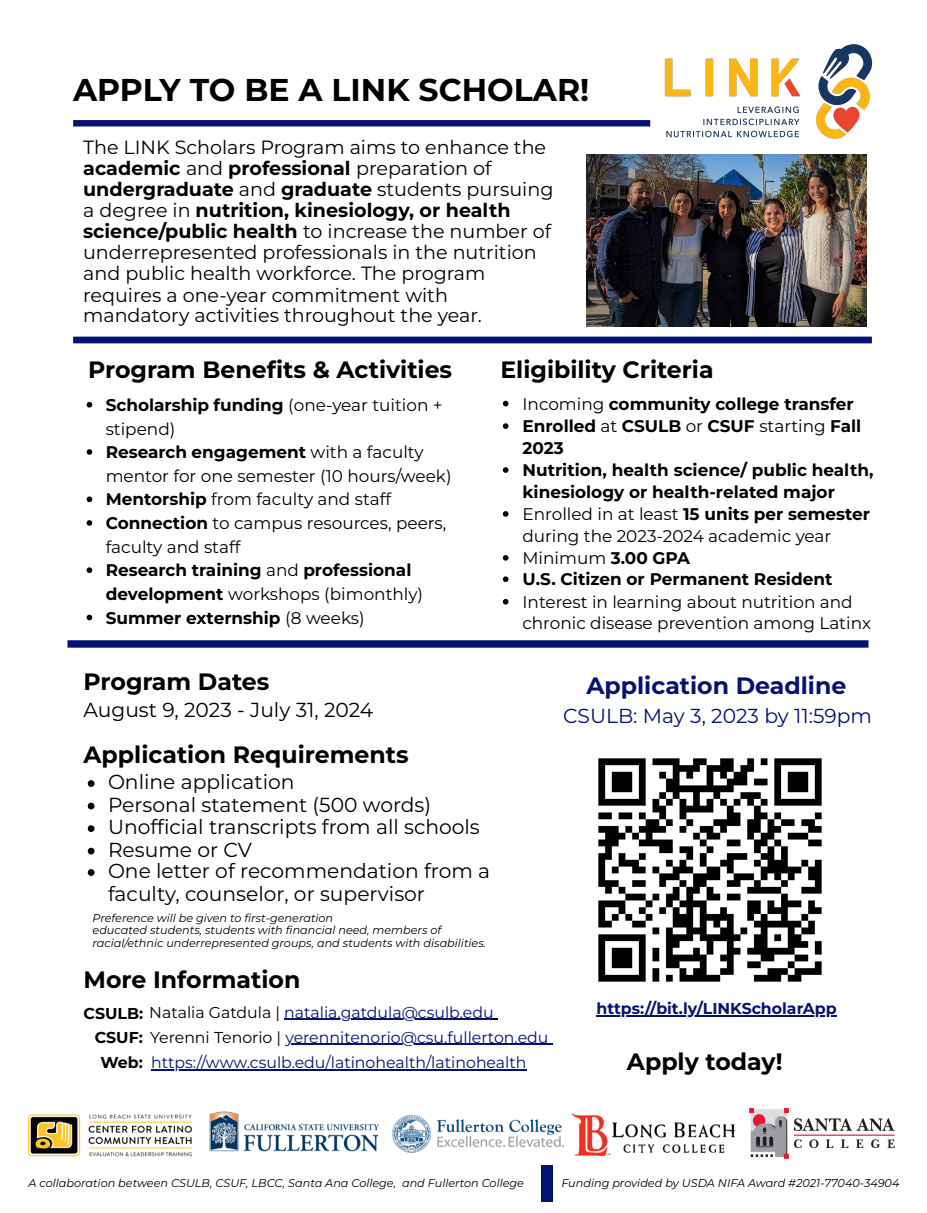
<style>
.page{position:relative;width:927px;height:1213px;background:#fff}
.page>*{position:absolute;margin:0;border:0;box-sizing:border-box;transform-origin:0 0}
.t1{font:700 31.5px "Montserrat";color:#000}
.t2{font:700 23.7px "Montserrat";color:#000}
.t3{font:700 23.7px "Montserrat";color:#051275}
.t4{font:20.25px/22.5px "Montserrat";color:#000}
.t5{font:20.25px "Montserrat";color:#051275}
.t6{font:19.2px/21px "Montserrat";color:#000}
.t7{font:16.8px/23.7px "Montserrat";color:#000}
.t8{font:700 16.8px/21.3px "Montserrat";color:#000}
.t9{font:15.75px "Montserrat";color:#051275}
.t10{font:700 15.75px "Montserrat";color:#051275}
.t11{font:700 15.75px "Montserrat";color:#000}
.t12{font:italic 11.25px/12.3px "Montserrat";color:#000}
.s1{font-weight:700}
.s2{font-weight:400}
.s3{font-weight:700;color:#000}
.s4{color:#000}
</style>
<div class="page">
<div style="left:73px;top:120px;width:577px;height:6px;background:#051275"></div>
<div style="left:73px;top:336px;width:799px;height:7px;background:#051275"></div>
<svg style="left:87px;top:402px;width:5px;height:5px"></svg>
<svg style="left:87px;top:449px;width:5px;height:5px"></svg>
<svg style="left:87px;top:496px;width:5px;height:6px"></svg>
<svg style="left:87px;top:520px;width:5px;height:5px"></svg>
<svg style="left:87px;top:567px;width:5px;height:6px"></svg>
<svg style="left:87px;top:614px;width:5px;height:6px"></svg>
<svg style="left:503px;top:400px;width:5px;height:6px"></svg>
<svg style="left:503px;top:423px;width:5px;height:6px"></svg>
<svg style="left:503px;top:467px;width:5px;height:5px"></svg>
<svg style="left:503px;top:511px;width:5px;height:5px"></svg>
<svg style="left:503px;top:555px;width:5px;height:5px"></svg>
<svg style="left:503px;top:576px;width:5px;height:6px"></svg>
<svg style="left:503px;top:598px;width:5px;height:6px"></svg>
<div style="left:68px;top:640px;width:800px;height:7px;background:#051275"></div>
<img style="left:28px;top:1114px;width:164px;height:42px">
<hr style="left:284px;top:1018px;width:210px;height:1px;background:#051275">
<hr style="left:151px;top:1069px;width:376px;height:1px;background:#051275">
<svg style="left:88px;top:780px;width:6px;height:6px"></svg>
<svg style="left:88px;top:802px;width:6px;height:7px"></svg>
<svg style="left:88px;top:825px;width:6px;height:6px"></svg>
<svg style="left:88px;top:847px;width:6px;height:7px"></svg>
<svg style="left:88px;top:869px;width:6px;height:6px"></svg>
<img style="left:611px;top:44px;width:262px;height:145px">
<div style="left:541px;top:1164px;width:11px;height:36px;background:#051275"></div>
<hr style="left:285px;top:1043px;width:268px;height:1px;background:#051275">
<img style="left:393px;top:1114px;width:171px;height:55px">
<img style="left:209px;top:1111px;width:170px;height:41px">
<img style="left:573px;top:1113px;width:163px;height:41px">
<img style="left:749px;top:1108px;width:145px;height:50px">
<img style="left:598px;top:758px;width:224px;height:224px">
<hr style="left:597px;top:1015px;width:240px;height:1px;background:#051275">
<img style="left:586px;top:154px;width:280px;height:172px">
<p class="t1" style="left:73px;top:71px;width:518px">APPLY TO BE A LINK SCHOLAR!</p>
<p class="t6" style="left:83px;top:137px;width:472px">The LINK Scholars Program aims to enhance the <span class="s1">academic</span> and <span class="s1">professional</span> preparation of <span class="s1">undergraduate</span> and <span class="s1">graduate</span> students pursuing a degree in <span class="s1">nutrition, kinesiology, or health science/public health</span> to increase the number of underrepresented professionals in the nutrition and public health workforce. The program requires a one-year commitment with mandatory activities throughout the year.</p>
<p class="t2" style="left:88px;top:355px;width:366px">Program Benefits &amp; Activities</p>
<p class="t7" style="left:106px;top:393px;width:338px"><span class="s1">Scholarship funding</span> (one-year tuition + stipend)</p>
<p class="t7" style="left:106px;top:440px;width:347px"><span class="s1">Research engagement</span> with a faculty mentor for one semester (10 hours/week)</p>
<p class="t7" style="left:106px;top:487px;width:287px"><span class="s1">Mentorship</span> from faculty and staff</p>
<p class="t7" style="left:106px;top:511px;width:342px"><span class="s1">Connection</span> to campus resources, peers, faculty and staff</p>
<p class="t8" style="left:106px;top:558px;width:319px;line-height:23.7px">Research training <span class="s2">and</span> professional development <span class="s2">workshops (bimonthly)</span></p>
<p class="t8" style="left:106px;top:607px;width:260px">Summer externship <span class="s2">(8 weeks)</span></p>
<p class="t2" style="left:500px;top:355px;width:215px">Eligibility Criteria</p>
<p class="t8" style="left:523px;top:393px;width:333px"><span class="s2">Incoming</span> community college transfer</p>
<p class="t8" style="left:523px;top:415px;width:340px">Enrolled <span class="s2">at</span> CSULB <span class="s2">or</span> CSUF <span class="s2">starting</span> Fall<br>2023</p>
<p class="t8" style="left:523px;top:459px;width:352px">Nutrition, health science/ public health, kinesiology or health-related major</p>
<p class="t7" style="left:523px;top:503px;width:349px;line-height:21.3px">Enrolled in at least <span class="s1">15 units per semester </span>during the 2023-2024 academic year</p>
<p class="t7" style="left:523px;top:546px;width:169px">Minimum <span class="s1">3.00 GPA</span></p>
<p class="t8" style="left:523px;top:568px;width:311px">U.S. Citizen or Permanent Resident</p>
<p class="t7" style="left:523px;top:591px;width:350px;line-height:21.3px">Interest in learning about nutrition and chronic disease prevention among Latinx</p>
<p class="t2" style="left:84px;top:667px;width:187px">Program Dates</p>
<p class="t4" style="left:84px;top:698px;width:291px">August 9, 2023 - July 31, 2024</p>
<p class="t2" style="left:84px;top:740px;width:327px">Application Requirements</p>
<p class="t4" style="left:108px;top:770px;width:188px">Online application</p>
<p class="t4" style="left:108px;top:793px;width:325px">Personal statement (500 words)</p>
<p class="t4" style="left:108px;top:815px;width:373px">Unofficial transcripts from all schools</p>
<p class="t4" style="left:108px;top:838px;width:146px">Resume or CV</p>
<p class="t4" style="left:108px;top:859px;width:384px">One letter of recommendation from a faculty, counselor, or supervisor</p>
<p class="t12" style="left:93px;top:911px;width:395px">Preference will be given to first-generation<br>educated students, students with financial need, members of racial/ethnic underrepresented groups, and students with disabilities.</p>
<p class="t2" style="left:84px;top:965px;width:218px">More Information</p>
<p class="t9" style="left:84px;top:1002px;width:412px"><span class="s3">CSULB:</span> <span class="s4">Natalia Gatdula |</span> natalia.gatdula@csulb.edu</p>
<p class="t11" style="left:100px;top:1052px;width:44px">Web:</p>
<p class="t9" style="left:151px;top:1052px;width:377px">https://www.csulb.edu/latinohealth/latinohealth</p>
<p class="t11" style="left:95px;top:1027px;width:50px">CSUF:</p>
<p class="t9" style="left:150px;top:1027px;width:400px"><span class="s4">Yerenni Tenorio |</span> yerennitenorio@csu.fullerton.edu</p>
<p class="t3" style="left:586px;top:670px;width:261px">Application Deadline</p>
<p class="t5" style="left:563px;top:703px;width:310px">CSULB: May 3, 2023 by 11:59pm</p>
<p class="t10" style="left:597px;top:998px;width:242px">https://bit.ly/LINKScholarApp</p>
<p class="t2" style="left:627px;top:1046px;width:157px">Apply today!</p>
<p class="t12" style="left:28px;top:1176px;width:497px">A collaboration between CSULB, CSUF, LBCC, Santa Ana College, and Fullerton College</p>
<p class="t12" style="left:561px;top:1176px;width:340px">Funding provided by USDA NIFA Award #2021-77040-34904</p>
</div>
